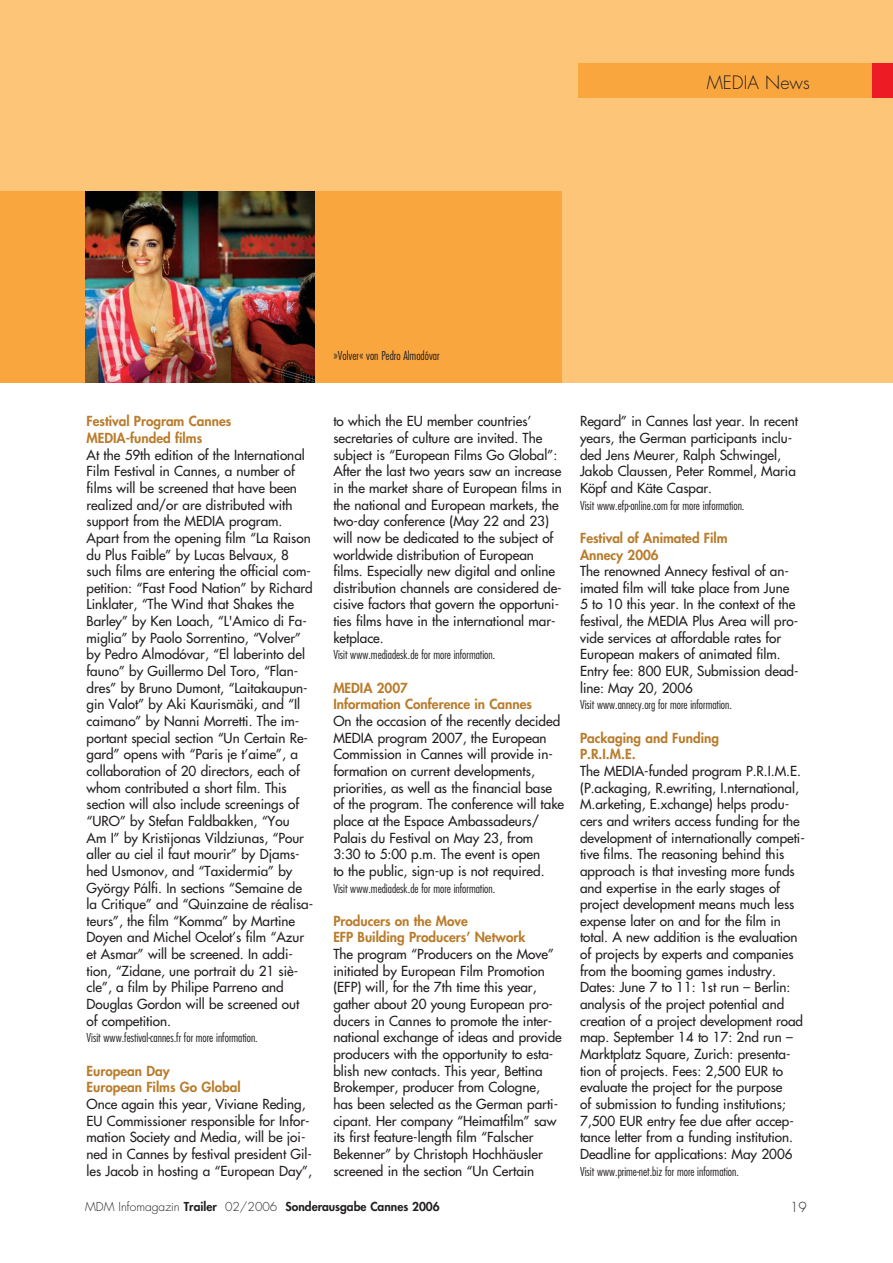
<style>
.page{position:relative;width:893px;height:1263px;background:#fff}
.page>*{position:absolute;margin:0;border:0;box-sizing:border-box;transform-origin:0 0}
.t1{font:300 18px "Futura";color:#231f20}
.t2{font:13.5px/16.6px "Futura";color:#231f20}
.t3{font:800 13.5px/16.6px "Futura";color:#b97c2c}
.t4{font:300 13.5px "Futura";color:#231f20}
.t5{font:300 condensed 12px "Futura";color:#231f20}
.t6{font:800 12px "Futura";color:#231f20}
.s1{font-weight:300}
</style>
<div class="page">
<div style="left:0;top:0;width:892px;height:383px;background:#fdc578"></div>
<div style="left:0;top:191px;width:561px;height:192px;background:#faa63f"></div>
<div style="left:578px;top:64px;width:314px;height:34px;background:#faa63f"></div>
<div style="left:872px;top:64px;width:20px;height:34px;background:#ed1c24"></div>
<img style="left:85px;top:191px;width:230px;height:192px">
<p class="t5" style="left:333px;top:350px;width:108px">»Volver« von Pedro Almodóvar</p>
<h1 class="t1" style="left:706px;top:74px;width:105px">MEDIA News</h1>
<p class="t2" style="left:333px;top:414px;width:230px">to which the EU member countries’ secretaries of culture are invited. The subject is “European Films Go Global”:<br>After the last two years saw an increase in the market share of European films in the national and European markets, the two-day conference (May 22 and 23) will now be dedicated to the subject of worldwide distribution of European films. Especially new digital and online distribution channels are considered de&shy;cisive factors that govern the opportuni&shy;ties films have in the international mar&shy;ketplace.</p>
<p class="t5" style="left:333px;top:650px;width:163px">Visit www.mediadesk.de for more information.</p>
<p class="t3" style="left:333px;top:680px;width:200px">MEDIA 2007<br>Information Conference in Cannes</p>
<p class="t2" style="left:333px;top:714px;width:232px">On the occasion of the recently decided MEDIA program 2007, the European Commission in Cannes will provide in&shy;formation on current developments, priorities, as well as the financial base of the program. The conference will take place at the Espace Ambassadeurs/ Palais du Festival on May 23, from<br>3:30 to 5:00 p.m. The event is open<br>to the public, sign-up is not required.</p>
<p class="t5" style="left:333px;top:883px;width:163px">Visit www.mediadesk.de for more information.</p>
<p class="t3" style="left:333px;top:914px;width:194px">Producers on the Move<br>EFP Building Producers’ Network</p>
<p class="t2" style="left:333px;top:947px;width:230px">The program “Producers on the Move” initiated by European Film Promotion (EFP) will, for the 7th time this year, gather about 20 young European pro&shy;ducers in Cannes to promote the inter&shy;national exchange of ideas and provide producers with the opportunity to esta&shy;blish new contacts. This year, Bettina Brokemper, producer from Cologne, has been selected as the German parti&shy;cipant. Her company “Heimatfilm” saw its first feature-length film “Falscher Bekenner” by Christoph Hochhäusler screened in the section “Un Certain</p>
<p class="t6" style="left:85px;top:1201px;width:356px"><span class="s1">MDM Infomagazin</span> Trailer <span class="s1">02/2006</span> Sonderausgabe Cannes 2006</p>
<p class="t4" style="left:790px;top:1201px;width:18px">19</p>
<p class="t2" style="left:580px;top:414px;width:219px">Regard” in Cannes last year. In recent years, the German participants inclu&shy;ded Jens Meurer, Ralph Schwingel, Jakob Claussen, Peter Rommel, Maria Köpf and Käte Caspar.</p>
<p class="t5" style="left:580px;top:500px;width:166px">Visit www.efp-online.com for more information.</p>
<p class="t3" style="left:580px;top:531px;width:149px">Festival of Animated Film<br>Annecy 2006</p>
<p class="t2" style="left:580px;top:564px;width:220px">The renowned Annecy festival of an&shy;imated film will take place from June 5 to 10 this year. In the context of the festival, the MEDIA Plus Area will pro&shy;vide services at affordable rates for European makers of animated film.<br>Entry fee: 800 EUR, Submission dead&shy;line: May 20, 2006</p>
<p class="t5" style="left:580px;top:700px;width:153px">Visit www.annecy.org for more information.</p>
<p class="t3" style="left:580px;top:730px;width:140px">Packaging and Funding<br>P.R.I.M.E.</p>
<p class="t2" style="left:580px;top:764px;width:226px">The MEDIA-funded program P.R.I.M.E. (P.ackaging, R.ewriting, I.nternational, M.arketing, E.xchange) helps produ&shy;cers and writers access funding for the development of internationally competi&shy;tive films. The reasoning behind this approach is that investing more funds and expertise in the early stages of project development means much less expense later on and for the film in total. A new addition is the evaluation of projects by experts and companies from the booming games industry.<br>Dates: June 7 to 11: 1st run – Berlin: analysis of the project potential and creation of a project development road map. September 14 to 17: 2nd run – Marktplatz Square, Zurich: presenta&shy;tion of projects. Fees: 2,500 EUR to evaluate the project for the purpose<br>of submission to funding institutions; 7,500 EUR entry fee due after accep&shy;tance letter from a funding institution.<br>Deadline for applications: May 2006</p>
<p class="t5" style="left:580px;top:1166px;width:160px">Visit www.prime-net.biz for more information.</p>
<p class="t3" style="left:87px;top:414px;width:146px">Festival Program Cannes<br>MEDIA-funded films</p>
<p class="t2" style="left:87px;top:447px;width:228px">At the 59th edition of the International Film Festival in Cannes, a number of films will be screened that have been realized and/or are distributed with support from the MEDIA program.<br>Apart from the opening film “La Raison du Plus Faible” by Lucas Belvaux, 8 such films are entering the official com&shy;petition: “Fast Food Nation” by Richard Linklater, “The Wind that Shakes the Barley” by Ken Loach, “L'Amico di Fa&shy;miglia” by Paolo Sorrentino, “Volver” by Pedro Almodóvar, “El laberinto del fauno” by Guillermo Del Toro, “Flan&shy;dres” by Bruno Dumont, “Laitakaupun&shy;gin Valot” by Aki Kaurismäki, and “Il caimano” by Nanni Morretti. The im&shy;portant special section “Un Certain Re&shy;gard” opens with “Paris je t’aime”, a collaboration of 20 directors, each of whom contributed a short film. This section will also include screenings of “URO” by Stefan Faldbakken, “You<br>Am I” by Kristijonas Vildziunas, “Pour aller au ciel il faut mourir” by Djams&shy;hed Usmonov, and “Taxidermia” by György Pálfi. In sections “Semaine de la Critique” and “Quinzaine de réalisa&shy;teurs”, the film “Komma” by Martine Doyen and Michel Ocelot’s film “Azur et Asmar” will be screened. In addi&shy;tion, “Zidane, une portrait du 21 siè&shy;cle”, a film by Philipe Parreno and Douglas Gordon will be screened out of competition.</p>
<p class="t5" style="left:87px;top:1033px;width:173px">Visit www.festival-cannes.fr for more information.</p>
<p class="t3" style="left:87px;top:1063px;width:155px">European Day<br>European Films Go Global</p>
<p class="t2" style="left:87px;top:1097px;width:227px">Once again this year, Viviane Reding, EU Commissioner responsible for Infor&shy;mation Society and Media, will be joi&shy;ned in Cannes by festival president Gil&shy;les Jacob in hosting a “European Day”,</p>
</div>
